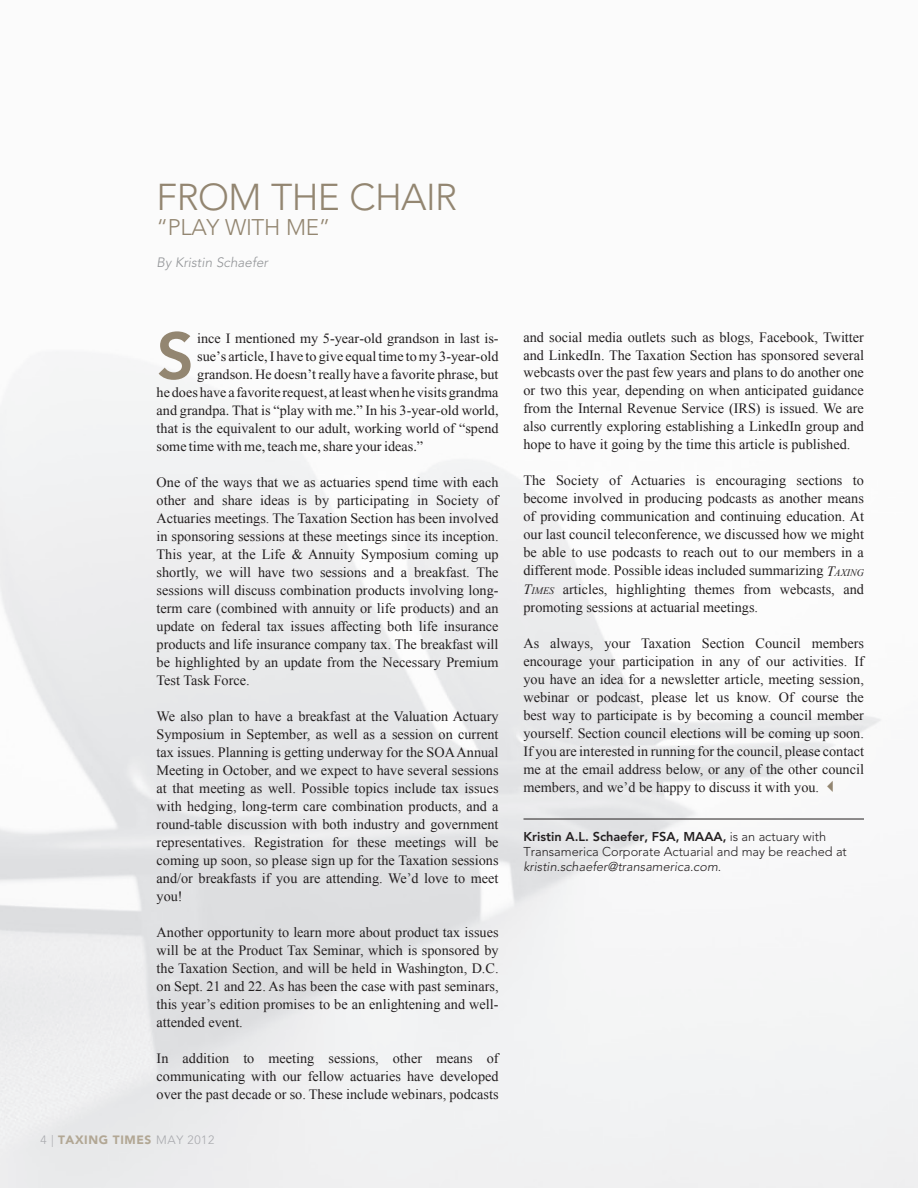
<style>
.page{position:relative;width:918px;height:1188px;background:#fff}
.page>*{position:absolute;margin:0;border:0;box-sizing:border-box;transform-origin:0 0}
.t1{font:800 65.1px "Avenir";color:#938671}
.t2{font:300 37.05px "Avenir";letter-spacing:-.015em;color:#938671}
.t3{font:300 22.5px "Avenir";letter-spacing:-.015em;color:#938671}
.t4{font:14.25px/18px "Times New Roman";color:#231f20;text-align:justify}
.t5{font:14.25px "Times New Roman";color:#231f20}
.t6{font:italic 300 13.5px "Avenir";color:#939598}
.t7{font:300 12.75px/15.3px "Avenir";color:#231f20}
.t8{font:italic 300 12.75px "Avenir";color:#231f20}
.t9{font:900 12px "Avenir";letter-spacing:.075em;color:#b2a794}
.t10{font:900 12px "Avenir";letter-spacing:.05em;color:#b2a794}
.t11{font:300 12px "Avenir";color:#a8a9ad}
.s1{font-weight:300;color:#a8a9ad}
.s2{font-style:italic}
.s3{font-style:italic;font-size:10.05px}
.s4{color:#938671}
.s5{font-weight:800}
</style>
<div class="page">
<hr style="left:524px;top:819px;width:340px;height:1px;background:#231f20">
<h2 class="t2" style="left:157px;top:175px;width:138px">From the</h2>
<h2 class="t2" style="left:349px;top:175px;width:109px">Chai r</h2>
<h3 class="t3" style="left:157px;top:214px;width:175px">“PLAY WITH M E”</h3>
<p class="t6" style="left:157px;top:254px;width:113px">By Kristin Schaefer</p>
<h1 class="t1" style="left:157px;top:318px;width:39px">S</h1>
<p class="t5" style="left:197px;top:330px;width:303px">ince I mentioned my 5-year-old grandson in last is-</p>
<p class="t5" style="left:197px;top:348px;width:303px">sue’s article, I have to give equal time to my 3-year-old</p>
<p class="t5" style="left:197px;top:366px;width:303px">grandson. He doesn’t really have a favorite phrase, but</p>
<p class="t5" style="left:157px;top:384px;width:343px">he does have a favorite request, at least when he visits grandma</p>
<p class="t5" style="left:157px;top:402px;width:344px">and grandpa. That is “play with me.” In his 3-year-old world,</p>
<p class="t5" style="left:157px;top:420px;width:344px">that is the equivalent to our adult, working world of “spend</p>
<p class="t5" style="left:157px;top:438px;width:268px">some time with me, teach me, share your ideas.”</p>
<p class="t4" style="left:157px;top:473px;width:344px">One of the ways that we as actuaries spend time with each other and share ideas is by participating in Society of Actuaries meetings. The Taxation Section has been involved in sponsoring sessions at these meetings since its inception.<br>This year, at the Life &amp; Annuity Symposium coming up shortly, we will have two sessions and a breakfast. The sessions will discuss combination products involving long&shy;term care (combined with annuity or life products) and an update on federal tax issues affecting both life insurance products and life insurance company tax. The breakfast will be highlighted by an update from the Necessary Premium Test Task Force.</p>
<p class="t4" style="left:157px;top:707px;width:344px">We also plan to have a breakfast at the Valuation Actuary Symposium in September, as well as a session on current tax issues. Planning is getting underway for the SOA Annual Meeting in October, and we expect to have several sessions at that meeting as well. Possible topics include tax issues with hedging, long-term care combination products, and a round-table discussion with both industry and government representatives. Registration for these meetings will be coming up soon, so please sign up for the Taxation sessions and/or breakfasts if you are attending. We’d love to meet you!</p>
<p class="t4" style="left:157px;top:923px;width:344px">Another opportunity to learn more about product tax issues will be at the Product Tax Seminar, which is sponsored by the Taxation Section, and will be held in Washington, D.C. on Sept. 21 and 22. As has been the case with past seminars, this year’s edition promises to be an enlightening and well&shy;attended event.</p>
<p class="t4" style="left:157px;top:1049px;width:344px">In addition to meeting sessions, other means of communicating with our fellow actuaries have developed over the past decade or so. These include webinars, podcasts</p>
<p class="t10" style="left:40px;top:1132px;width:113px"><span class="s1">4 |</span> AXING TIMES</p>
<p class="t9" style="left:59px;top:1132px;width:164px">TAXING TIMES<span class="s1">MMAAY 2012</span></p>
<p class="t11" style="left:176px;top:1132px;width:39px">y 2012</p>
<p class="t4" style="left:523px;top:328px;width:342px">and social media outlets such as blogs, Facebook, Twitter and LinkedIn. The Taxation Section has sponsored several webcasts over the past few years and plans to do another one or two this year, depending on when anticipated guidance from the Internal Revenue Service (IRS) is issued. We are also currently exploring establishing a LinkedIn group and hope to have it going by the time this article is published.</p>
<p class="t4" style="left:523px;top:471px;width:342px">The Society of Actuaries is encouraging sections to become involved in producing podcasts as another means of providing communication and continuing education. At our last council teleconference, we discussed how we might be able to use podcasts to reach out to our members in a different mode. Possible ideas included summarizing <span class="s2">T</span><span class="s3">AXING </span><span class="s2">T</span><span class="s3">IMES</span> articles, highlighting themes from webcasts, and promoting sessions at actuarial meetings.</p>
<p class="t4" style="left:523px;top:634px;width:342px">As always, your Taxation Section Council members encourage your participation in any of our activities. If you have an idea for a newsletter article, meeting session, webinar or podcast, please let us know. Of course the best way to participate is by becoming a council member yourself. Section council elections will be coming up soon.<br>If you are interested in running for the council, please contact me at the email address below, or any of the other council members, and we’d be happy to discuss it with you. <span class="s4">✓</span></p>
<p class="t7" style="left:524px;top:829px;width:325px"><span class="s5">Kristin A.L. Schaefer, FSA, MAAA,</span> is an actuary with<br>Transamerica Corporate Actuarial and may be reached at</p>
<p class="t8" style="left:524px;top:859px;width:199px">kristin.schaefer@transamerica.com.</p>
</div>
